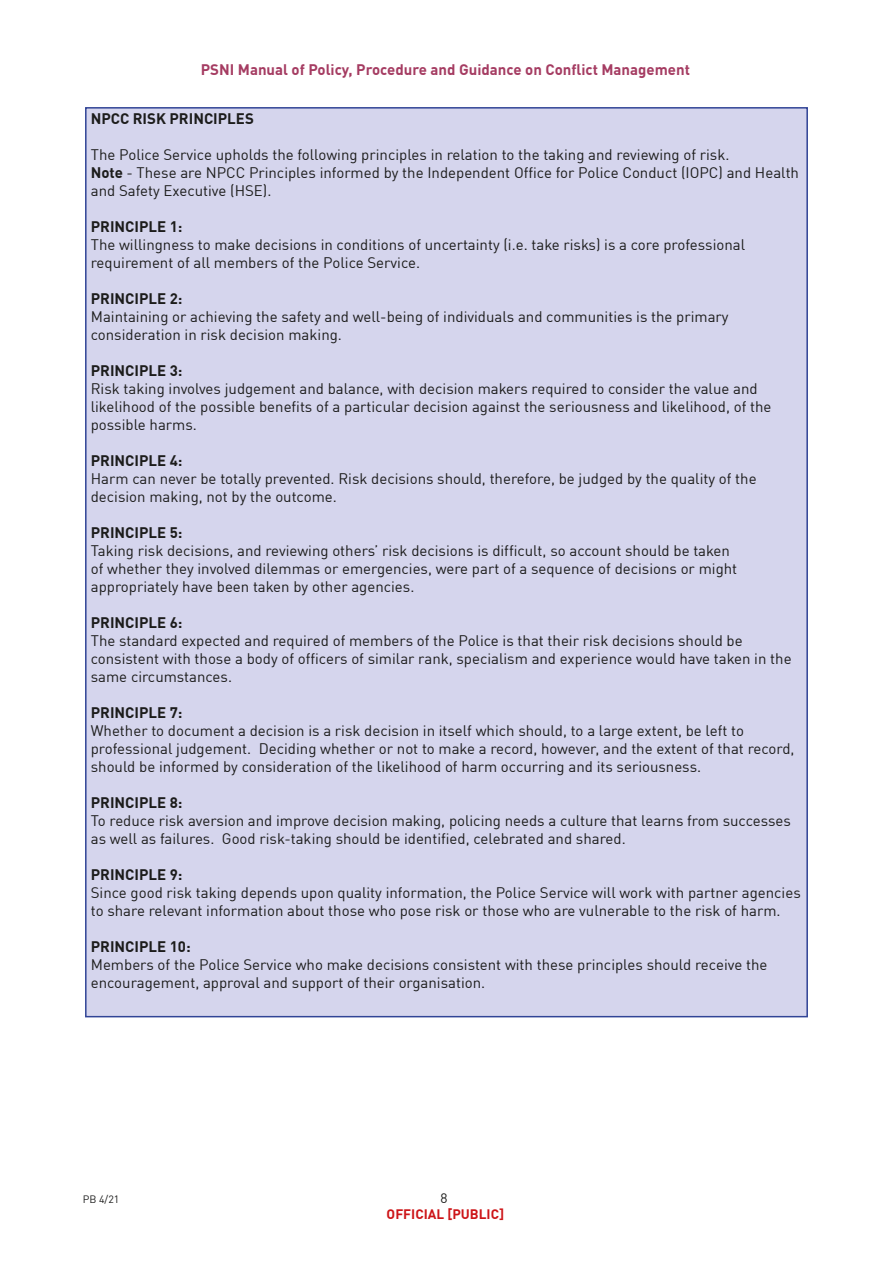
<style>
.page{position:relative;width:893px;height:1263px;background:#fff}
.page>*{position:absolute;margin:0;border:0;box-sizing:border-box;transform-origin:0 0}
.t1{font:15px/18px "DIN Offc Pro";color:#1c1c1b}
.t2{font:700 15px "DIN Offc Pro";color:#1c1c1b}
.t3{font:700 15px "DIN Offc Pro";color:#a53c62}
.t4{font:700 13.5px "DIN Offc Pro";color:#cd1518}
.t5{font:13.5px "DIN Offc Pro";color:#1c1c1b}
.t6{font:10.5px "DIN Offc Pro";color:#1c1c1b}
.s1{font-weight:700}
</style>
<div class="page">
<div style="left:86px;top:108px;width:721px;height:909px;background:#d5d5ed"></div>
<p class="t3" style="left:201px;top:57px;width:491px">PSNI Manual of Policy, Procedure and Guidance on Conflict Management</p>
<p class="t2" style="left:91px;top:106px;width:165px">NPCC RISK PRINCIPLES</p>
<p class="t1" style="left:91px;top:144px;width:710px">The Police Service upholds the following principles in relation to the taking and reviewing of risk.<br><span class="s1">Note</span> - These are NPCC Principles informed by the Independent Office for Police Conduct (IOPC) and Health and Safety Executive (HSE).</p>
<p class="t2" style="left:91px;top:214px;width:93px">PRINCIPLE 1:</p>
<p class="t1" style="left:91px;top:234px;width:656px">The willingness to make decisions in conditions of uncertainty (i.e. take risks) is a core professional requirement of all members of the Police Service.</p>
<p class="t2" style="left:91px;top:286px;width:93px">PRINCIPLE 2:</p>
<p class="t1" style="left:91px;top:306px;width:639px">Maintaining or achieving the safety and well-being of individuals and communities is the primary consideration in risk decision making.</p>
<p class="t2" style="left:91px;top:358px;width:93px">PRINCIPLE 3:</p>
<p class="t1" style="left:91px;top:378px;width:682px">Risk taking involves judgement and balance, with decision makers required to consider the value and likelihood of the possible benefits of a particular decision against the seriousness and likelihood, of the possible harms.</p>
<p class="t2" style="left:91px;top:448px;width:93px">PRINCIPLE 4:</p>
<p class="t1" style="left:91px;top:468px;width:667px">Harm can never be totally prevented. Risk decisions should, therefore, be judged by the quality of the decision making, not by the outcome.</p>
<p class="t2" style="left:91px;top:520px;width:93px">PRINCIPLE 5:</p>
<p class="t1" style="left:91px;top:540px;width:648px">Taking risk decisions, and reviewing others’ risk decisions is difficult, so account should be taken of whether they involved dilemmas or emergencies, were part of a sequence of decisions or might appropriately have been taken by other agencies.</p>
<p class="t2" style="left:91px;top:610px;width:93px">PRINCIPLE 6:</p>
<p class="t1" style="left:91px;top:630px;width:702px">The standard expected and required of members of the Police is that their risk decisions should be consistent with those a body of officers of similar rank, specialism and experience would have taken in the same circumstances.</p>
<p class="t2" style="left:91px;top:700px;width:93px">PRINCIPLE 7:</p>
<p class="t1" style="left:91px;top:720px;width:705px">Whether to document a decision is a risk decision in itself which should, to a large extent, be left to professional judgement. Deciding whether or not to make a record, however, and the extent of that record, should be informed by consideration of the likelihood of harm occurring and its seriousness.</p>
<p class="t2" style="left:91px;top:790px;width:93px">PRINCIPLE 8:</p>
<p class="t1" style="left:91px;top:810px;width:702px">To reduce risk aversion and improve decision making, policing needs a culture that learns from successes as well as failures. Good risk-taking should be identified, celebrated and shared.</p>
<p class="t2" style="left:91px;top:862px;width:93px">PRINCIPLE 9:</p>
<p class="t1" style="left:91px;top:882px;width:711px">Since good risk taking depends upon quality information, the Police Service will work with partner agencies to share relevant information about those who pose risk or those who are vulnerable to the risk of harm.</p>
<p class="t2" style="left:91px;top:934px;width:101px">PRINCIPLE 10:</p>
<p class="t1" style="left:91px;top:954px;width:678px">Members of the Police Service who make decisions consistent with these principles should receive the encouragement, approval and support of their organisation.</p>
<p class="t6" style="left:83px;top:1191px;width:38px">PB 4/21</p>
<p class="t5" style="left:441px;top:1187px;width:9px">8</p>
<p class="t4" style="left:387px;top:1203px;width:119px">OFFICIAL [PUBLIC]</p>
</div>
